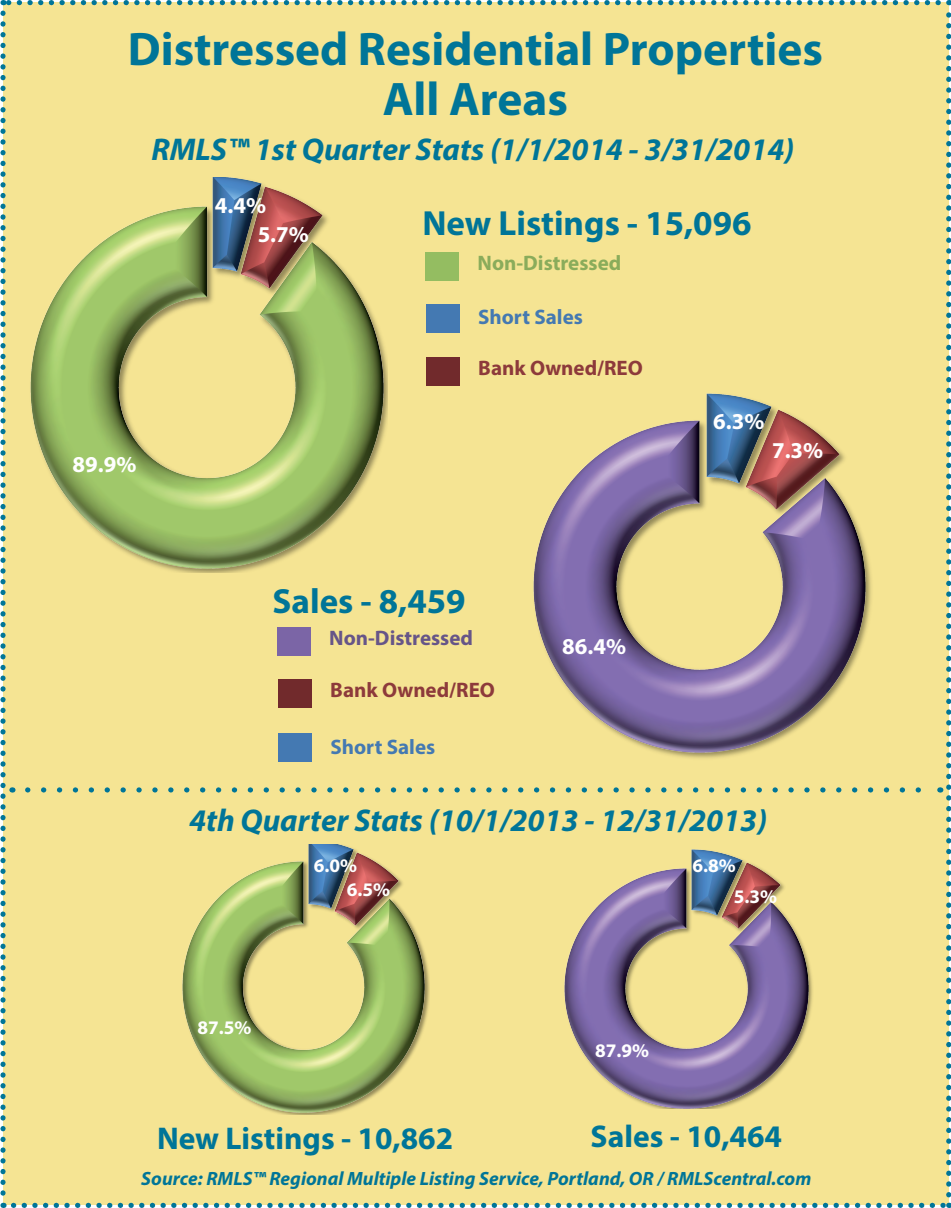
<style>
.page{position:relative;width:951px;height:1208px;background:#fff}
.page>*{position:absolute;margin:0;border:0;box-sizing:border-box;transform-origin:0 0}
.t1{font:700 47.25px/50.8px "Myriad Pro";color:#007598;text-align:center}
.t2{font:700 35px "Myriad Pro";color:#007598}
.t3{font:italic 700 31.5px "Myriad Pro";color:#007598}
.t4{font:700 31.5px "Myriad Pro";color:#007598}
.t5{font:700 22.75px "Myriad Pro";color:#fff}
.t6{font:700 21px "Myriad Pro";color:#8d3a3b}
.t7{font:700 21px "Myriad Pro";color:#4479b2}
.t8{font:700 21px "Myriad Pro";color:#658}
.t9{font:700 21px "Myriad Pro";color:#8aac5b}
.t10{font:italic 700 19.25px "Myriad Pro";color:#007598}
.t11{font:700 19.25px/24.3px "Myriad Pro";color:#fff}
</style>
<div class="page">
<div style="left:0;top:0;width:950px;height:1207px;background:#f5e493"></div>
<div style="left:278px;top:733px;width:33px;height:29px;background:#4479b2"></div>
<div style="left:278px;top:679px;width:33px;height:28px;background:#712a2c"></div>
<div style="left:277px;top:627px;width:33px;height:28px;background:#7b65a6"></div>
<div style="left:425px;top:304px;width:34px;height:29px;background:#4479b2"></div>
<div style="left:425px;top:357px;width:34px;height:28px;background:#712a2c"></div>
<div style="left:425px;top:252px;width:33px;height:28px;background:#94bd61"></div>
<svg style="left:175px;top:844px;width:254px;height:270px;background:#bbc077"></svg>
<svg style="left:544px;top:842px;width:277px;height:266px;background:#b6a593"></svg>
<svg style="left:15px;top:178px;width:372px;height:394px;background:#bdc278"></svg>
<svg style="left:524px;top:385px;width:349px;height:381px;background:#b4a292"></svg>
<h1 class="t1" style="left:128px;top:22px;width:696px">Distressed Residential Properties<br>All Areas</h1>
<p class="t3" style="left:151px;top:129px;width:644px">RMLS™ 1st Quarter Stats (1/1/2014 - 3/31/2014)</p>
<p class="t5" style="left:73px;top:449px;width:65px">89.9%</p>
<p class="t5" style="left:215px;top:190px;width:53px">4.4%</p>
<p class="t5" style="left:257px;top:219px;width:53px">5.7%</p>
<p class="t2" style="left:422px;top:201px;width:330px">New Listings - 15,096</p>
<p class="t9" style="left:477px;top:249px;width:145px">Non-Distressed</p>
<p class="t7" style="left:478px;top:303px;width:106px">Short Sales</p>
<p class="t6" style="left:478px;top:354px;width:166px">Bank Owned/REO</p>
<p class="t5" style="left:713px;top:406px;width:53px">6.3%</p>
<p class="t5" style="left:771px;top:435px;width:53px">7.3%</p>
<p class="t2" style="left:272px;top:578px;width:195px">Sales - 8,459</p>
<p class="t8" style="left:329px;top:624px;width:145px">Non-Distressed</p>
<p class="t6" style="left:330px;top:676px;width:166px">Bank Owned/REO</p>
<p class="t7" style="left:330px;top:732px;width:106px">Short Sales</p>
<p class="t5" style="left:562px;top:631px;width:65px">86.4%</p>
<p class="t3" style="left:189px;top:799px;width:579px">4th Quarter Stats (10/1/2013 - 12/31/2013)</p>
<p class="t11" style="left:347px;top:852px;width:45px;text-indent:-33px">6.0%<br>6.5%</p>
<p class="t11" style="left:692px;top:852px;width:45px">6.8%</p>
<p class="t11" style="left:733px;top:883px;width:45px">5.3%</p>
<p class="t11" style="left:197px;top:1014px;width:55px">87.5%</p>
<p class="t11" style="left:595px;top:1037px;width:55px">87.9%</p>
<p class="t4" style="left:157px;top:1117px;width:297px">New Listings - 10,862</p>
<p class="t4" style="left:590px;top:1115px;width:193px">Sales - 10,464</p>
<p class="t10" style="left:141px;top:1165px;width:671px">Source: RMLS™ Regional Multiple Listing Service, Portland, OR / RMLScentral.com</p>
</div>
